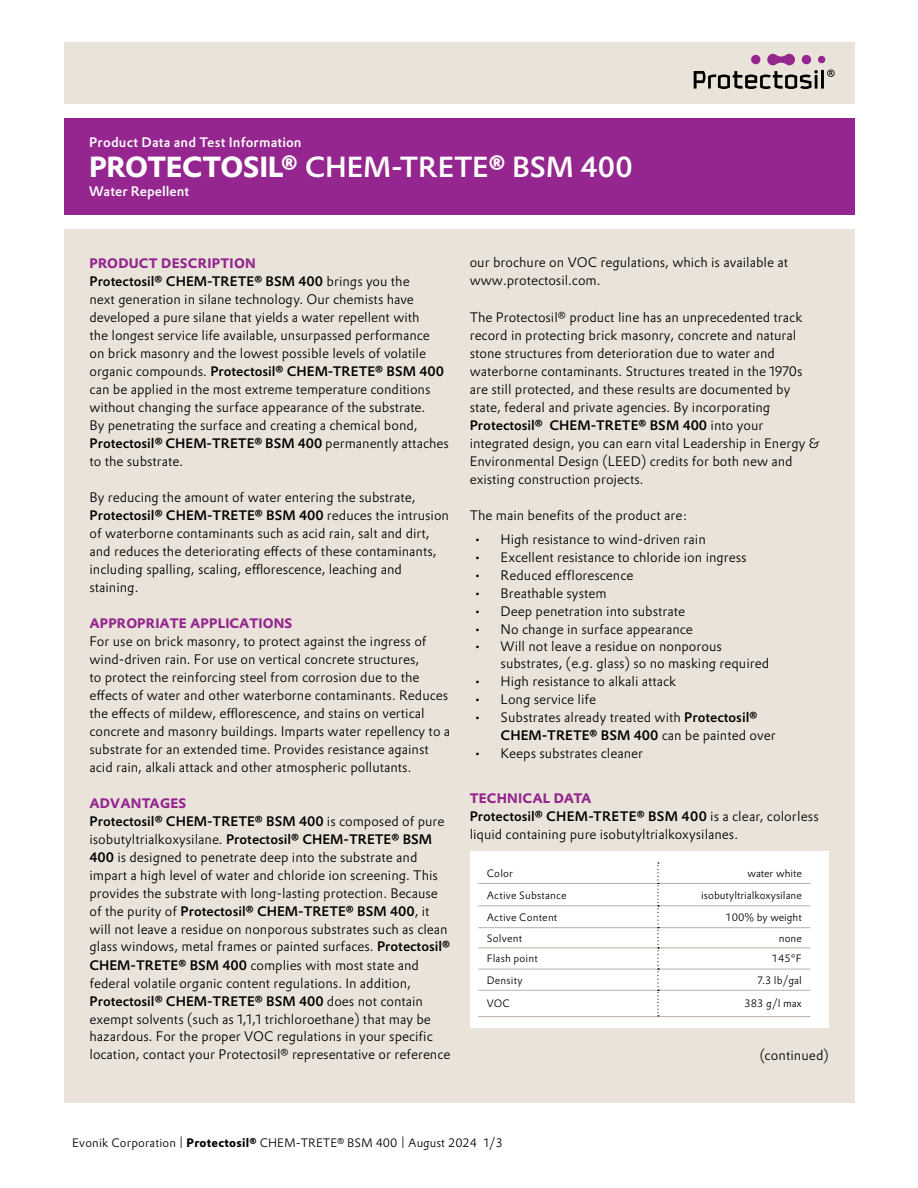
<style>
.page{position:relative;width:918px;height:1188px;background:#fff}
.page>*{position:absolute;margin:0;border:0;box-sizing:border-box;transform-origin:0 0}
.t1{font:500 28.5px "Evonik Prokyon";letter-spacing:-.005em;color:#fff}
.t2{font:300 13.5px/18px "Evonik Prokyon";color:#000}
.t3{font:500 13.5px "Evonik Prokyon";letter-spacing:.01em;color:#fff}
.t4{font:700 13.5px "Evonik Prokyon";letter-spacing:.005em;color:#95268f}
.t5{font:300 12px "Evonik Prokyon";color:#000}
.t6{font:300 10.5px "Evonik Prokyon";letter-spacing:.01em;color:#000}
.s1{font-weight:700}
.s2{font-weight:700;color:#95268f}
.s3{font-weight:500}
</style>
<div class="page">
<div style="left:64px;top:42px;width:790px;height:62px;background:#e9e3da"></div>
<div style="left:818px;top:56px;width:7px;height:7px;background:#95268f;border-radius:50%"></div>
<svg style="left:694px;top:54px;width:124px;height:35px"></svg>
<hr style="left:821px;top:70px;width:3px;height:19px;background:#000">
<svg style="left:827px;top:70px;width:8px;height:7px"></svg>
<div style="left:64px;top:118px;width:790px;height:97px;background:#95268f"></div>
<div style="left:64px;top:229px;width:790px;height:874px;background:#e9e3da"></div>
<div style="left:470px;top:851px;width:359px;height:177px;background:#fff"></div>
<hr style="left:478px;top:906px;width:179px;height:1px;background:#bbb0a6">
<hr style="left:478px;top:927px;width:179px;height:1px;background:#bbb0a6">
<hr style="left:659px;top:927px;width:151px;height:1px;background:#bbb0a6">
<hr style="left:478px;top:948px;width:179px;height:1px;background:#bbb0a6">
<hr style="left:659px;top:948px;width:151px;height:1px;background:#bbb0a6">
<hr style="left:478px;top:969px;width:179px;height:1px;background:#bbb0a6">
<hr style="left:659px;top:969px;width:151px;height:1px;background:#bbb0a6">
<hr style="left:478px;top:990px;width:179px;height:1px;background:#bbb0a6">
<hr style="left:659px;top:990px;width:151px;height:1px;background:#bbb0a6">
<hr style="left:478px;top:1016px;width:180px;height:1px;background:#bbb0a6">
<hr style="left:658px;top:1016px;width:152px;height:1px;background:#bbb0a6">
<hr style="left:659px;top:906px;width:151px;height:1px;background:#bbb0a6">
<hr style="left:478px;top:883px;width:179px;height:1px;background:#bbb0a6">
<hr style="left:659px;top:883px;width:151px;height:1px;background:#bbb0a6">
<svg style="left:657px;top:862px;width:2px;height:154px"></svg>
<p class="t3" style="left:89px;top:131px;width:214px">Product Data and Test Information</p>
<h1 class="t1" style="left:89px;top:144px;width:545px"><span class="s1">PROTECTOSIL®</span> CHEM-TRETE<span class="s1">®</span> BSM 400</h1>
<p class="t3" style="left:89px;top:181px;width:101px">Water Repellent</p>
<p class="t2" style="left:90px;top:253px;width:361px"><span class="s2">PRODUCT DESCRIPTION<br></span><span class="s3">Protectosil® CHEM-TRETE® BSM 400</span> brings you the<br>next generation in silane technology. Our chemists have developed a pure silane that yields a water repellent with<br>the longest service life available, unsurpassed performance<br>on brick masonry and the lowest possible levels of volatile organic compounds. <span class="s3">Protectosil® CHEM-TRETE® BSM 400 </span>can be applied in the most extreme temperature conditions without changing the surface appearance of the substrate.<br>By penetrating the surface and creating a chemical bond, <span class="s3">Protectosil® CHEM-TRETE® BSM 400</span> permanently attaches to the substrate.</p>
<p class="t2" style="left:90px;top:487px;width:361px">By reducing the amount of water entering the substrate, <span class="s3">Protectosil® CHEM-TRETE® BSM 400</span> reduces the intrusion of waterborne contaminants such as acid rain, salt and dirt, and reduces the deteriorating effects of these contaminants, including spalling, scaling, efflorescence, leaching and staining.</p>
<p class="t4" style="left:90px;top:612px;width:204px">APPROPRIATE APPLICATIONS</p>
<p class="t2" style="left:90px;top:631px;width:362px">For use on brick masonry, to protect against the ingress of wind-driven rain. For use on vertical concrete structures,<br>to protect the reinforcing steel from corrosion due to the effects of water and other waterborne contaminants. Reduces the effects of mildew, efflorescence, and stains on vertical concrete and masonry buildings. Imparts water repellency to a substrate for an extended time. Provides resistance against acid rain, alkali attack and other atmospheric pollutants.</p>
<p class="t2" style="left:90px;top:793px;width:362px"><span class="s2">ADVANTAGES<br></span><span class="s3">Protectosil® CHEM-TRETE® BSM 400</span> is composed of pure isobutyltrialkoxysilane. <span class="s3">Protectosil® CHEM-TRETE® BSM 400</span> is designed to penetrate deep into the substrate and impart a high level of water and chloride ion screening. This provides the substrate with long-lasting protection. Because of the purity of <span class="s3">Protectosil® CHEM-TRETE® BSM 400</span>, it will not leave a residue on nonporous substrates such as clean glass windows, metal frames or painted surfaces. <span class="s3">Protectosil® CHEM-TRETE® BSM 400</span> complies with most state and federal volatile organic content regulations. In addition, <span class="s3">Protectosil® CHEM-TRETE® BSM 400</span> does not contain exempt solvents (such as 1,1,1 trichloroethane) that may be hazardous. For the proper VOC regulations in your specific location, contact your Protectosil® representative or reference</p>
<p class="t2" style="left:470px;top:253px;width:320px">our brochure on VOC regulations, which is available at www.protectosil.com.</p>
<p class="t2" style="left:470px;top:307px;width:352px">The Protectosil® product line has an unprecedented track record in protecting brick masonry, concrete and natural stone structures from deterioration due to water and waterborne contaminants. Structures treated in the 1970s are still protected, and these results are documented by state, federal and private agencies. By incorporating <span class="s3">Protectosil® CHEM-TRETE® BSM 400</span> into your integrated design, you can earn vital Leadership in Energy &amp; Environmental Design (LEED) credits for both new and existing construction projects.</p>
<p class="t2" style="left:470px;top:505px;width:219px">The main benefits of the product are:</p>
<p class="t2" style="left:474px;top:529px;width:234px">• High resistance to wind-driven rain</p>
<p class="t2" style="left:474px;top:547px;width:274px">• Excellent resistance to chloride ion ingress</p>
<p class="t2" style="left:474px;top:565px;width:161px">• Reduced efflorescence</p>
<p class="t2" style="left:474px;top:583px;width:134px">• Breathable system</p>
<p class="t2" style="left:474px;top:601px;width:213px">• Deep penetration into substrate</p>
<p class="t2" style="left:474px;top:619px;width:221px">• No change in surface appearance</p>
<p class="t2" style="left:501px;top:638px;width:270px;line-height:16.2px;text-indent:-27px">• Will not leave a residue on nonporous substrates, (e.g. glass) so no masking required</p>
<p class="t2" style="left:474px;top:672px;width:204px">• High resistance to alkali attack</p>
<p class="t2" style="left:474px;top:690px;width:124px">• Long service life</p>
<p class="t2" style="left:501px;top:707px;width:277px;text-indent:-27px">• Substrates already treated with <span class="s3">Protectosil®<br>CHEM-TRETE® BSM 400</span> can be painted over</p>
<p class="t2" style="left:474px;top:743px;width:171px">• Keeps substrates cleaner</p>
<p class="t2" style="left:470px;top:788px;width:351px"><span class="s2">TECHNICAL DATA<br></span><span class="s3">Protectosil® CHEM-TRETE® BSM 400</span> is a clear, colorless liquid containing pure isobutyltrialkoxysilanes.</p>
<p class="t6" style="left:487px;top:865px;width:28px">Color</p>
<p class="t6" style="left:748px;top:865px;width:56px">water white</p>
<p class="t6" style="left:487px;top:887px;width:81px">Active Substance</p>
<p class="t6" style="left:701px;top:887px;width:102px">isobutyltrialkoxysilane</p>
<p class="t6" style="left:487px;top:909px;width:72px">Active Content</p>
<p class="t6" style="left:725px;top:909px;width:78px">100% by weight</p>
<p class="t6" style="left:487px;top:930px;width:37px">Solvent</p>
<p class="t6" style="left:779px;top:930px;width:24px">none</p>
<p class="t6" style="left:487px;top:951px;width:52px">Flash point</p>
<p class="t6" style="left:772px;top:951px;width:31px">145°F</p>
<p class="t6" style="left:487px;top:972px;width:38px">Density</p>
<p class="t6" style="left:757px;top:972px;width:46px">7.3 lb/gal</p>
<p class="t6" style="left:487px;top:996px;width:25px">VOC</p>
<p class="t6" style="left:744px;top:996px;width:59px">383 g/l max</p>
<p class="t2" style="left:760px;top:1045px;width:70px">(continued)</p>
<p class="t5" style="left:72px;top:1133px;width:432px">Evonik Corporation | <span class="s1">Protectosil®</span> CHEM-TRETE® BSM 400 | August 2024 1/3</p>
</div>
